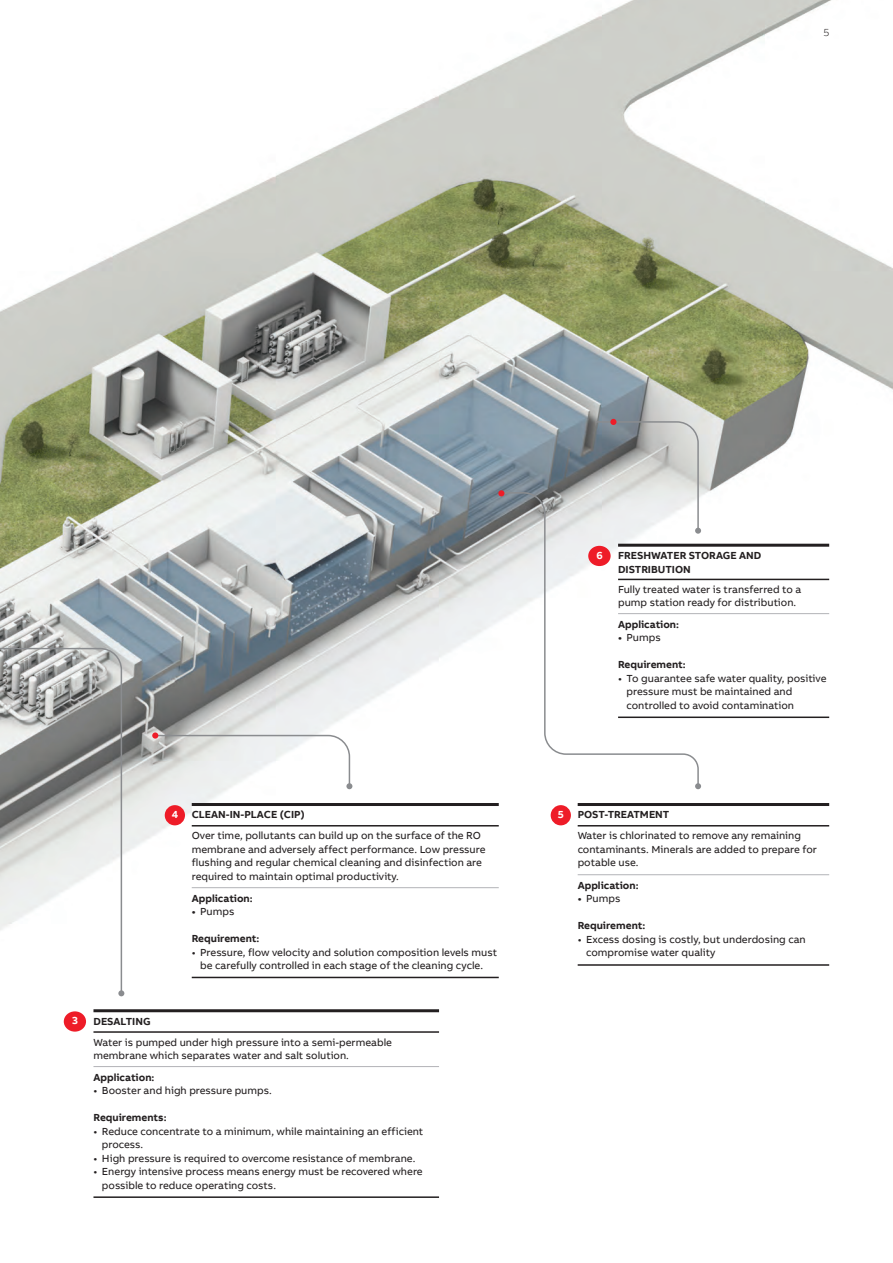
<style>
.page{position:relative;width:893px;height:1263px;background:#fff}
.page>*{position:absolute;margin:0;border:0;box-sizing:border-box;transform-origin:0 0}
.t1{font:10.5px/13.5px "AB Bvoice";color:#231f20}
.t2{font:700 10.5px/13.5px "AB Bvoice";color:#231f20}
.t3{font:700 10.5px "AB Bvoice";color:#fff}
.t4{font:300 10.5px "AB Bvoice";color:#231f20}
.s1{font-weight:700}
</style>
<div class="page">
<img style="left:0;top:0;width:893px;height:1198px">
<svg style="left:578px;top:806px;width:251px;height:68px"></svg>
<hr style="left:578px;top:803px;width:251px;height:3px;background:#231f20">
<hr style="left:578px;top:964px;width:251px;height:2px;background:#231f20">
<hr style="left:578px;top:825px;width:251px;height:1px;background:#231f20">
<hr style="left:578px;top:874px;width:251px;height:1px;background:#b2b3b7">
<div style="left:551px;top:805px;width:20px;height:20px;background:#ee1c28;border-radius:50%"></div>
<svg style="left:192px;top:806px;width:307px;height:81px"></svg>
<hr style="left:192px;top:803px;width:307px;height:3px;background:#231f20">
<hr style="left:192px;top:977px;width:307px;height:1px;background:#231f20">
<hr style="left:192px;top:825px;width:307px;height:1px;background:#231f20">
<hr style="left:192px;top:887px;width:307px;height:1px;background:#b2b3b7">
<div style="left:165px;top:805px;width:20px;height:20px;background:#ee1c28;border-radius:50%"></div>
<svg style="left:93px;top:1012px;width:346px;height:54px"></svg>
<hr style="left:93px;top:1009px;width:346px;height:3px;background:#231f20">
<hr style="left:93px;top:1196px;width:346px;height:2px;background:#231f20">
<hr style="left:93px;top:1031px;width:346px;height:2px;background:#231f20">
<hr style="left:93px;top:1066px;width:346px;height:1px;background:#b2b3b7">
<div style="left:64px;top:1011px;width:22px;height:21px;background:#ee1c28;border-radius:50%"></div>
<svg style="left:700px;top:547px;width:129px;height:66px"></svg>
<hr style="left:618px;top:544px;width:211px;height:3px;background:#231f20">
<hr style="left:618px;top:716px;width:211px;height:2px;background:#231f20">
<hr style="left:618px;top:579px;width:211px;height:1px;background:#231f20">
<hr style="left:618px;top:613px;width:211px;height:1px;background:#b2b3b7">
<svg style="left:0;top:647px;width:124px;height:349px"></svg>
<svg style="left:155px;top:734px;width:197px;height:55px"></svg>
<div style="left:152px;top:732px;width:6px;height:7px;background:#ee1c28;border-radius:50%"></div>
<svg style="left:594px;top:419px;width:107px;height:115px;background:#b4b7b6"></svg>
<svg style="left:501px;top:491px;width:199px;height:297px"></svg>
<svg style="left:695px;top:783px;width:6px;height:6px"></svg>
<svg style="left:498px;top:490px;width:6px;height:6px"></svg>
<p class="t4" style="left:823px;top:26px;width:7px">5</p>
<p class="t3" style="left:596px;top:548px;width:8px">6</p>
<p class="t2" style="left:618px;top:549px;width:145px">FRESHWATER STORAGE AND<br>DISTRIBUTION</p>
<p class="t1" style="left:618px;top:583px;width:185px">Fully treated water is transferred to a pump station ready for distribution.</p>
<p class="t2" style="left:618px;top:617px;width:62px">Application:</p>
<p class="t1" style="left:618px;top:631px;width:44px"><span class="s1">•</span> Pumps</p>
<p class="t2" style="left:618px;top:658px;width:69px">Requirement:</p>
<p class="t1" style="left:627px;top:671px;width:201px;text-indent:-9px">• To guarantee safe water quality, positive pressure must be maintained and controlled to avoid contamination</p>
<p class="t3" style="left:172px;top:808px;width:8px">4</p>
<p class="t2" style="left:192px;top:808px;width:114px">CLEAN-IN-PLACE (CIP)</p>
<p class="t3" style="left:558px;top:808px;width:8px">5</p>
<p class="t1" style="left:192px;top:829px;width:295px">Over time, pollutants can build up on the surface of the RO membrane and adversely affect performance. Low pressure flushing and regular chemical cleaning and disinfection are required to maintain optimal productivity.</p>
<p class="t2" style="left:192px;top:891px;width:62px">Application:</p>
<p class="t1" style="left:192px;top:905px;width:44px"><span class="s1">•</span> Pumps</p>
<p class="t2" style="left:192px;top:932px;width:69px">Requirement:</p>
<p class="t1" style="left:192px;top:945px;width:307px;text-align:center">• Pressure, flow velocity and solution composition levels must be carefully controlled in each stage of the cleaning cycle.</p>
<p class="t2" style="left:578px;top:808px;width:93px">POST-TREATMENT</p>
<p class="t1" style="left:578px;top:829px;width:241px">Water is chlorinated to remove any remaining contaminants. Minerals are added to prepare for potable use.</p>
<p class="t2" style="left:578px;top:878px;width:62px">Application:</p>
<p class="t1" style="left:578px;top:892px;width:44px"><span class="s1">•</span> Pumps</p>
<p class="t2" style="left:578px;top:919px;width:69px">Requirement:</p>
<p class="t1" style="left:586px;top:932px;width:221px;text-indent:-9px">• Excess dosing is costly, but underdosing can compromise water quality</p>
<p class="t3" style="left:72px;top:1014px;width:7px">3</p>
<p class="t2" style="left:93px;top:1014px;width:59px">DESALTING</p>
<p class="t1" style="left:93px;top:1035px;width:300px">Water is pumped under high pressure into a semi-permeable membrane which separates water and salt solution.</p>
<p class="t2" style="left:93px;top:1070px;width:62px">Application:</p>
<p class="t1" style="left:93px;top:1084px;width:180px">• Booster and high pressure pumps.</p>
<p class="t2" style="left:93px;top:1111px;width:75px">Requirements:</p>
<p class="t1" style="left:102px;top:1124px;width:323px;text-indent:-9px">• Reduce concentrate to a minimum, while maintaining an efficient process.</p>
<p class="t1" style="left:93px;top:1151px;width:323px">• High pressure is required to overcome resistance of membrane.</p>
<p class="t1" style="left:102px;top:1165px;width:322px;text-indent:-9px">• Energy intensive process means energy must be recovered where possible to reduce operating costs.</p>
</div>
